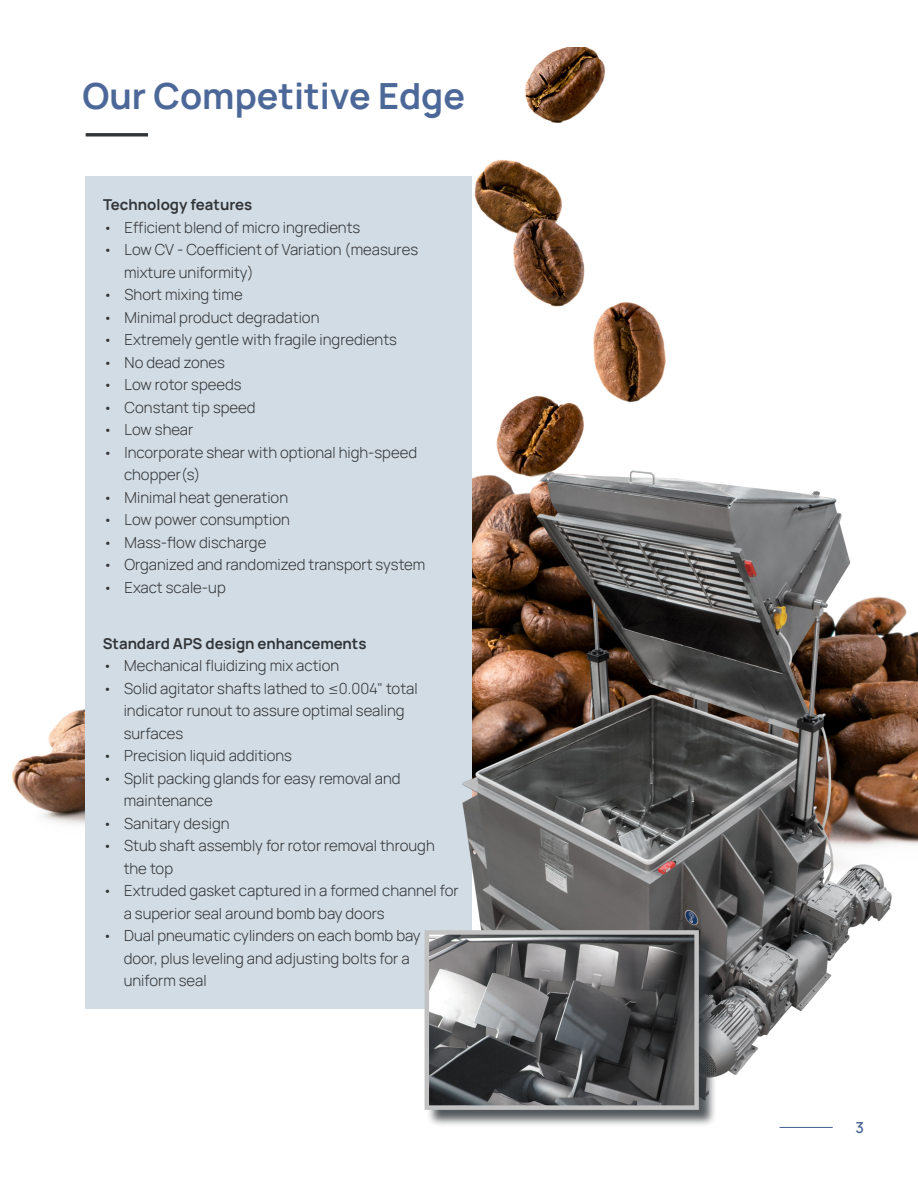
<style>
.page{position:relative;width:918px;height:1188px;background:#fff}
.page>*{position:absolute;margin:0;border:0;box-sizing:border-box;transform-origin:0 0}
.Ü1_-_Hauptüberschrift{font:700 36px "Manrope";color:#4c6898}
.Fließtext{font:300 15px "Manrope";color:#313538}
.Ü3_-_Unterüberschrift{font:300 15px "Manrope";color:#313538}
.Ü3_-_Unterüberschrift-2{font:700 15px "Manrope";color:#313538}
.t1{font:600 15px "Manrope";color:#4c6898}
</style>
<div class="page">
<img style="left:12px;top:47px;width:906px;height:798px">
<div style="left:85px;top:176px;width:387px;height:833px;background:#d2dce4"></div>
<img style="left:424px;top:414px;width:470px;height:689px">
<div style="left:426px;top:931px;width:290px;height:197px;background:#313538;opacity:.82"></div>
<img style="left:430px;top:935px;width:264px;height:170px">
<div style="left:425px;top:930px;width:274px;height:180px;border:4px solid #c3c2c2"></div>
<svg style="left:86px;top:133px;width:62px;height:4px"></svg>
<hr style="left:780px;top:1127px;width:53px;height:1px;background:#4c6898">
<p class="Ü1_-_Hauptüberschrift" style="left:82px;top:70px;width:384px">Our Competitive Edge</p>
<p class="Ü3_-_Unterüberschrift-2" style="left:103px;top:194px;width:151px">Technology features</p>
<p class="Fließtext" style="left:103px;top:216px;width:259px">• Efficient blend of micro ingredients</p>
<p class="Fließtext" style="left:103px;top:239px;width:317px">• Low CV - Coefficient of Variation (measures</p>
<p class="Fließtext" style="left:124px;top:261px;width:131px">mixture uniformity)</p>
<p class="Fließtext" style="left:103px;top:284px;width:141px">• Short mixing time</p>
<p class="Fließtext" style="left:103px;top:306px;width:218px">• Minimal product degradation</p>
<p class="Fließtext" style="left:103px;top:329px;width:295px">• Extremely gentle with fragile ingredients</p>
<p class="Fließtext" style="left:103px;top:351px;width:123px">• No dead zones</p>
<p class="Fließtext" style="left:103px;top:374px;width:140px">• Low rotor speeds</p>
<p class="Fließtext" style="left:103px;top:396px;width:154px">• Constant tip speed</p>
<p class="Ü3_-_Unterüberschrift" style="left:103px;top:419px;width:92px">• Low shear</p>
<p class="Ü3_-_Unterüberschrift" style="left:103px;top:441px;width:316px">• Incorporate shear with optional high-speed</p>
<p class="Ü3_-_Unterüberschrift" style="left:124px;top:464px;width:78px">chopper(s)</p>
<p class="Ü3_-_Unterüberschrift" style="left:103px;top:486px;width:187px">• Minimal heat generation</p>
<p class="Ü3_-_Unterüberschrift" style="left:103px;top:509px;width:188px">• Low power consumption</p>
<p class="Ü3_-_Unterüberschrift" style="left:103px;top:531px;width:165px">• Mass-flow discharge</p>
<p class="Ü3_-_Unterüberschrift" style="left:103px;top:554px;width:324px">• Organized and randomized transport system</p>
<p class="Ü3_-_Unterüberschrift" style="left:103px;top:576px;width:124px">• Exact scale-up</p>
<p class="Ü3_-_Unterüberschrift-2" style="left:103px;top:633px;width:265px">Standard APS design enhancements</p>
<p class="Fließtext" style="left:103px;top:655px;width:238px">• Mechanical fluidizing mix action</p>
<p class="Fließtext" style="left:103px;top:677px;width:317px">• Solid agitator shafts lathed to ≤0.004" total</p>
<p class="Fließtext" style="left:124px;top:700px;width:282px">indicator runout to assure optimal sealing</p>
<p class="Fließtext" style="left:124px;top:722px;width:61px">surfaces</p>
<p class="Fließtext" style="left:103px;top:745px;width:191px">• Precision liquid additions</p>
<p class="Fließtext" style="left:103px;top:767px;width:299px">• Split packing glands for easy removal and</p>
<p class="Fließtext" style="left:124px;top:790px;width:91px">maintenance</p>
<p class="Fließtext" style="left:103px;top:812px;width:128px">• Sanitary design</p>
<p class="Fließtext" style="left:103px;top:835px;width:334px">• Stub shaft assembly for rotor removal through</p>
<p class="Fließtext" style="left:124px;top:857px;width:51px">the top</p>
<p class="Ü3_-_Unterüberschrift" style="left:103px;top:880px;width:357px">• Extruded gasket captured in a formed channel for</p>
<p class="Ü3_-_Unterüberschrift" style="left:124px;top:902px;width:262px">a superior seal around bomb bay doors</p>
<p class="Ü3_-_Unterüberschrift" style="left:103px;top:925px;width:319px">• Dual pneumatic cylinders on each bomb bay</p>
<p class="Ü3_-_Unterüberschrift" style="left:124px;top:947px;width:288px">door, plus leveling and adjusting bolts for a</p>
<p class="Ü3_-_Unterüberschrift" style="left:124px;top:970px;width:84px">uniform seal</p>
<p class="t1" style="left:856px;top:1115px;width:10px">3</p>
</div>
